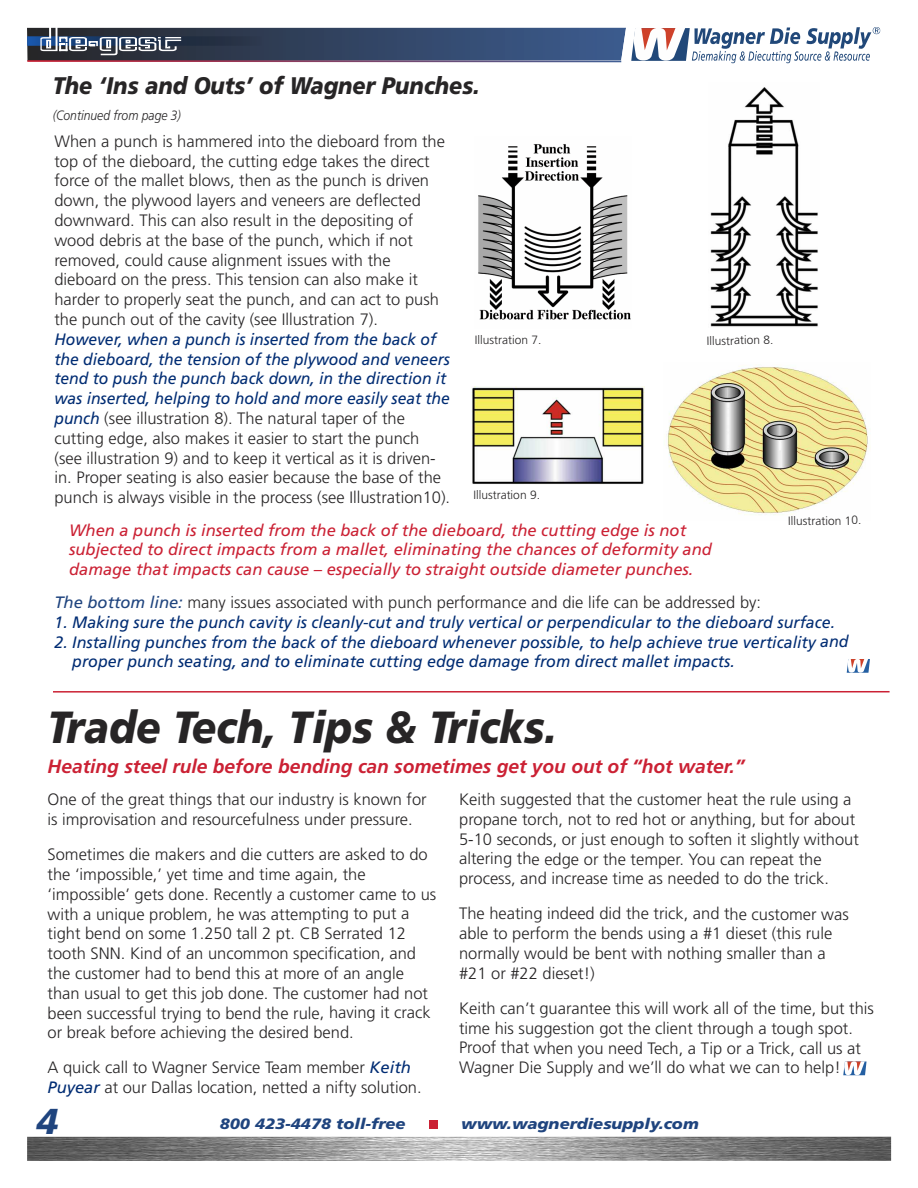
<style>
.page{position:relative;width:918px;height:1188px;background:#fff}
.page>*{position:absolute;margin:0;border:0;box-sizing:border-box;transform-origin:0 0}
.t1{font:italic 900 45px "Frutiger";color:#272526;scale:.9 1}
.t2{font:italic 900 36px "Frutiger";color:#1f447e}
.t3{font:italic 900 24px "Frutiger";color:#272526;scale:.9 1}
.t4{font:italic 700 19.2px "Frutiger";color:#cb2134}
.t5{font:300 16.5px/19.8px "Frutiger";color:#272526}
.t6{font:italic 16.5px/19.8px "Frutiger";color:#002c73}
.t7{font:italic 16.5px/19.8px "Frutiger";color:#cb2134}
.t8{font:italic 900 15px "Frutiger";color:#1f447e;scale:1.1 1}
.t9{font:italic 300 13.5px "Frutiger";color:#272526;scale:.9 1}
.t10{font:300 12px "Frutiger";color:#272526}
.s1{font-weight:400;font-style:italic;color:#002c73}
.s2{font-weight:400;font-style:italic;color:#1f447e}
</style>
<div class="page">
<img style="left:27px;top:1137px;width:864px;height:24px">
<svg style="left:27px;top:27px;width:854px;height:37px"></svg>
<svg style="left:27px;top:60px;width:594px;height:2px"></svg>
<img style="left:478px;top:144px;width:153px;height:176px">
<img style="left:710px;top:87px;width:108px;height:240px">
<img style="left:471px;top:386px;width:173px;height:98px">
<img style="left:667px;top:366px;width:201px;height:149px">
<hr style="left:53px;top:691px;width:837px;height:2px;background:#cb2134">
<svg style="left:847px;top:659px;width:23px;height:14px"></svg>
<svg style="left:843px;top:1061px;width:24px;height:14px"></svg>
<div style="left:429px;top:1120px;width:8px;height:9px;background:#cb2134"></div>
<h3 class="t3" style="left:53px;top:76px;width:476px">The ‘Ins and Outs’ of Wagner Punches.</h3>
<p class="t9" style="left:53px;top:110px;width:144px">(Continued from page 3)</p>
<p class="t5" style="left:54px;top:132px;width:392px">When a punch is hammered into the dieboard from the top of the dieboard, the cutting edge takes the direct force of the mallet blows, then as the punch is driven down, the plywood layers and veneers are deflected downward. This can also result in the depositing of wood debris at the base of the punch, which if not removed, could cause alignment issues with the dieboard on the press. This tension can also make it harder to properly seat the punch, and can act to push the punch out of the cavity (see Illustration 7).</p>
<p class="t5" style="left:54px;top:330px;width:397px"><span class="s1">However, when a punch is inserted from the back of the dieboard, the tension of the plywood and veneers tend to push the punch back down, in the direction it was inserted, helping to hold and more easily seat the punch</span> (see illustration 8). The natural taper of the cutting edge, also makes it easier to start the punch (see illustration 9) and to keep it vertical as it is driven&shy;in. Proper seating is also easier because the base of the punch is always visible in the process (see Illustration10).</p>
<p class="t10" style="left:475px;top:335px;width:68px">Illustration 7.</p>
<p class="t10" style="left:707px;top:336px;width:68px;rotate:-1deg">Illustration 8.</p>
<p class="t10" style="left:473px;top:490px;width:68px">Illustration 9.</p>
<p class="t7" style="left:69px;top:521px;width:644px">When a punch is inserted from the back of the dieboard, the cutting edge is not subjected to direct impacts from a mallet, eliminating the chances of deformity and damage that impacts can cause – especially to straight outside diameter punches.</p>
<p class="t10" style="left:788px;top:516px;width:75px;rotate:-1deg">Illustration 10.</p>
<p class="t5" style="left:54px;top:594px;width:708px"><span class="s2">The bottom line:</span> many issues associated with punch performance and die life can be addressed by:</p>
<p class="t6" style="left:54px;top:613px;width:782px">1. Making sure the punch cavity is cleanly-cut and truly vertical or perpendicular to the dieboard surface.</p>
<p class="t6" style="left:72px;top:633px;width:778px;text-indent:-18px">2. Installing punches from the back of the dieboard whenever possible, to help achieve true verticality and proper punch seating, and to eliminate cutting edge damage from direct mallet impacts.</p>
<h1 class="t1" style="left:48px;top:709px;width:568px">Trade Tech, Tips &amp; Tricks.</h1>
<p class="t4" style="left:48px;top:759px;width:699px">Heating steel rule before bending can sometimes get you out of “hot water.”</p>
<p class="t5" style="left:48px;top:791px;width:381px">One of the great things that our industry is known for is improvisation and resourcefulness under pressure.</p>
<p class="t5" style="left:48px;top:846px;width:390px">Sometimes die makers and die cutters are asked to do the ‘impossible,’ yet time and time again, the ‘impossible’ gets done. Recently a customer came to us with a unique problem, he was attempting to put a tight bend on some 1.250 tall 2 pt. CB Serrated 12 tooth SNN. Kind of an uncommon specification, and the customer had to bend this at more of an angle than usual to get this job done. The customer had not been successful trying to bend the rule, having it crack or break before achieving the desired bend.</p>
<p class="t5" style="left:48px;top:1059px;width:376px">A quick call to Wagner Service Team member <span class="s1">Keith<br>Puyear</span> at our Dallas location, netted a nifty solution.</p>
<p class="t5" style="left:459px;top:791px;width:401px">Keith suggested that the customer heat the rule using a propane torch, not to red hot or anything, but for about 5-10 seconds, or just enough to soften it slightly without altering the edge or the temper. You can repeat the process, and increase time as needed to do the trick.</p>
<p class="t5" style="left:459px;top:905px;width:391px">The heating indeed did the trick, and the customer was able to perform the bends using a #1 dieset (this rule normally would be bent with nothing smaller than a #21 or #22 dieset!)</p>
<p class="t5" style="left:459px;top:1000px;width:417px">Keith can’t guarantee this will work all of the time, but this time his suggestion got the client through a tough spot.<br>Proof that when you need Tech, a Tip or a Trick, call us at Wagner Die Supply and we’ll do what we can to help!</p>
<h2 class="t2" style="left:37px;top:1107px;width:24px">4</h2>
<p class="t8" style="left:220px;top:1118px;width:171px">800 423-4478 toll-free</p>
<p class="t8" style="left:461px;top:1118px;width:217px">www.wagnerdiesupply.com</p>
</div>
